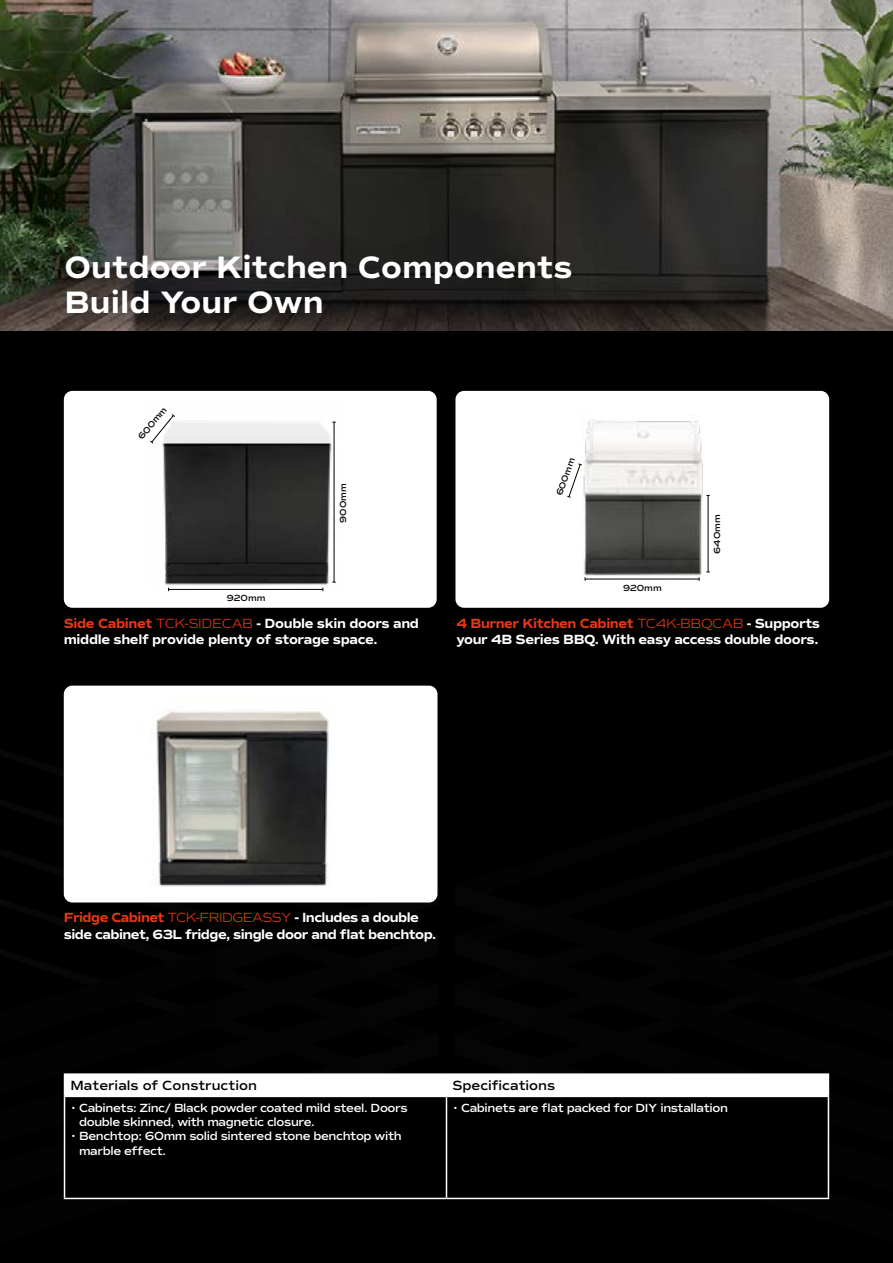
<style>
.page{position:relative;width:893px;height:1263px;background:#fff}
.page>*{position:absolute;margin:0;border:0;box-sizing:border-box;transform-origin:0 0}
.t1{font:700 31.5px/34.5px "Commuters Sans";color:#fff}
.t2{font:700 13.5px/16.2px "Commuters Sans";letter-spacing:-.03em;color:#fff}
.t3{font:600 13.5px "Commuters Sans";color:#000}
.t4{font:600 12px/14.4px "Commuters Sans";letter-spacing:-.03em;color:#fff}
.t5{font:600 9px "Commuters Sans";color:#000}
.s1{color:#e63a14}
.s2{font-weight:300;color:#e63a14}
</style>
<div class="page">
<img style="left:0;top:0;width:893px;height:332px">
<div style="left:0;top:332px;width:893px;height:931px;background:#000"></div>
<svg style="left:454px;top:1150px;width:376px;height:50px"></svg>
<svg style="left:63px;top:1197px;width:376px;height:3px"></svg>
<svg style="left:63px;top:884px;width:375px;height:19px"></svg>
<svg style="left:65px;top:1097px;width:763px;height:101px"></svg>
<hr style="left:64px;top:1073px;width:382px;height:2px;background:#fff">
<hr style="left:446px;top:1073px;width:383px;height:2px;background:#fff">
<div style="left:64px;top:1074px;width:765px;height:22px;background:#fff"></div>
<hr style="left:64px;top:1096px;width:382px;height:1px;background:#fff">
<hr style="left:64px;top:1097px;width:1px;height:101px;background:#fff">
<hr style="left:446px;top:1096px;width:383px;height:1px;background:#fff">
<hr style="left:446px;top:1097px;width:1px;height:101px;background:#fff">
<hr style="left:828px;top:1097px;width:1px;height:101px;background:#fff">
<hr style="left:64px;top:1198px;width:382px;height:1px;background:#fff">
<hr style="left:446px;top:1198px;width:383px;height:1px;background:#fff">
<div style="left:455px;top:391px;width:374px;height:217px;background:#fff;border-radius:9px"></div>
<img style="left:583px;top:419px;width:120px;height:162px">
<hr style="left:708px;top:495px;width:1px;height:77px;background:#000">
<hr style="left:585px;top:579px;width:114px;height:1px;background:#000">
<svg style="left:567px;top:463px;width:15px;height:35px"></svg>
<div style="left:64px;top:391px;width:373px;height:217px;background:#fff;border-radius:9px"></div>
<img style="left:162px;top:443px;width:174px;height:143px">
<hr style="left:169px;top:589px;width:154px;height:1px;background:#000">
<svg style="left:127px;top:421px;width:247px;height:22px;fill:#eee"></svg>
<svg style="left:149px;top:414px;width:27px;height:30px"></svg>
<hr style="left:334px;top:422px;width:1px;height:160px;background:#000">
<div style="left:64px;top:686px;width:373px;height:216px;background:#fff;border-radius:9px"></div>
<img style="left:153px;top:711px;width:177px;height:176px">
<h1 class="t1" style="left:65px;top:250px;width:509px">Outdoor Kitchen Components<br>Build Your Own</h1>
<p class="t5" style="left:135px;top:435px;width:41px;rotate:-50deg">600mm</p>
<p class="t5" style="left:227px;top:593px;width:40px">920mm</p>
<p class="t5" style="left:337px;top:523px;width:41px;rotate:-90deg">900mm</p>
<p class="t2" style="left:64px;top:615px;width:357px"><span class="s1">Side Cabinet</span> <span class="s2">TCK-SIDECAB</span> - Double skin doors and middle shelf provide plenty of storage space.</p>
<p class="t5" style="left:554px;top:494px;width:41px;rotate:-71deg">600mm</p>
<p class="t5" style="left:623px;top:582px;width:40px">920mm</p>
<p class="t5" style="left:711px;top:554px;width:41px;rotate:-90deg">640mm</p>
<p class="t2" style="left:457px;top:615px;width:365px"><span class="s1">4 Burner Kitchen Cabinet</span> <span class="s2">TC4K-BBQCAB</span> - Supports your 4B Series BBQ. With easy access double doors.</p>
<p class="t2" style="left:64px;top:910px;width:374px"><span class="s1">Fridge Cabinet</span> <span class="s2">TCK-FRIDGEASSY</span> - Includes a double side cabinet, 63L fridge, single door and flat benchtop.</p>
<p class="t3" style="left:71px;top:1077px;width:188px">Materials of Construction</p>
<p class="t3" style="left:452px;top:1077px;width:104px">Specifications</p>
<p class="t4" style="left:79px;top:1100px;width:330px;text-indent:-9px">• Cabinets: Zinc/ Black powder coated mild steel. Doors double skinned, with magnetic closure.</p>
<p class="t4" style="left:79px;top:1129px;width:324px;text-indent:-9px">• Benchtop: 60mm solid sintered stone benchtop with marble effect.</p>
<p class="t4" style="left:452px;top:1100px;width:277px">• Cabinets are flat packed for DIY installation</p>
</div>
